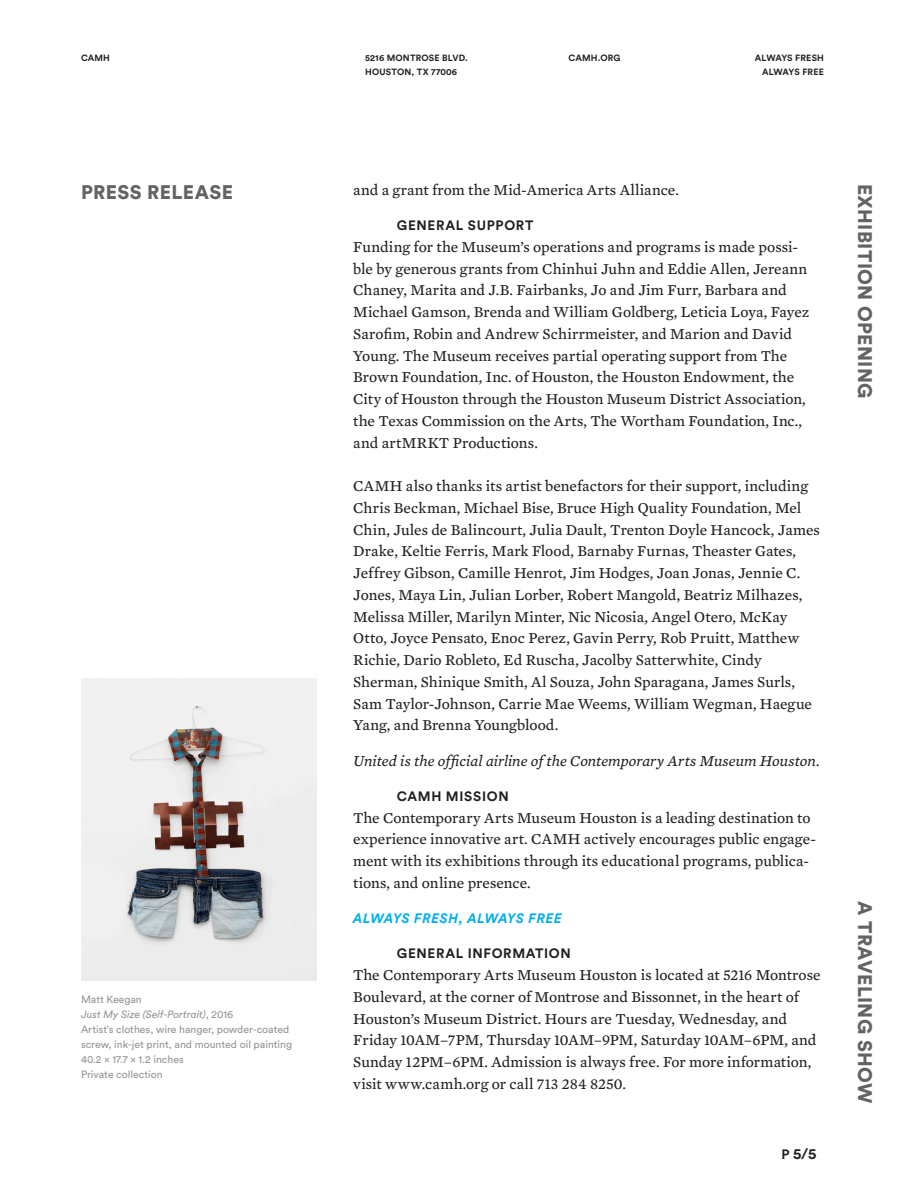
<style>
.page{position:relative;width:918px;height:1188px;background:#fff}
.page>*{position:absolute;margin:0;border:0;box-sizing:border-box;transform-origin:0 0}
.t1{font:900 19.5px "Circular Std";letter-spacing:.02em;color:#636366}
.Body_1_SubheadB{font:15.45px/21.8px "Mercury Text G3 Roman";letter-spacing:.005em;color:#231f20}
.Body_1_Intro{font:15.45px/21.8px "Mercury Text G3 Roman";letter-spacing:.005em;color:#231f20}
.United{font:italic 15.45px "Mercury Text G3";color:#231f20}
.t2{font:700 15px "Circular Std";color:#231f20}
.Body_1_SubheadB-2{font:700 13.5px "Circular Std";letter-spacing:.05em;color:#231f20}
.Always_Fresh_Always{font:italic 700 13.5px "Circular Std";letter-spacing:.04em;color:#00aeef}
.t3{font:10.5px/15px "Circular Std";color:#939598}
.t4{font:700 9px/13.5px "Circular Std";letter-spacing:.02em;color:#231f20}
.s1{font-style:italic}
.s2{font-size:13.5px}
</style>
<div class="page">
<img style="left:81px;top:678px;width:235px;height:303px">
<p class="t4" style="left:81px;top:51px;width:30px">CAMH</p>
<p class="t1" style="left:81px;top:180px;width:154px">PRESS RELEASE</p>
<p class="t3" style="left:81px;top:991px;width:213px">Matt Keegan<br><span class="s1">Just My Size (Self-Portrait)</span>, 2016<br>Artist’s clothes, wire hanger, powder-coated screw, ink-jet print, and mounted oil painting<br>40.2 x 17.7 x 1.2 inches<br>Private collection</p>
<p class="t4" style="left:365px;top:51px;width:104px">5216 MONTROSE BLVD.<br>HOUSTON, TX 77006</p>
<p class="t4" style="left:569px;top:51px;width:53px">CAMH.ORG</p>
<p class="t4" style="left:755px;top:51px;width:71px;text-align:right">ALWAYS FRESH<br>ALWAYS FREE</p>
<p class="Body_1_Intro" style="left:353px;top:179px;width:327px">and a grant from the Mid-America Arts Alliance.</p>
<p class="Body_1_SubheadB-2" style="left:397px;top:217px;width:138px">GENERAL SUPPORT</p>
<p class="Body_1_SubheadB" style="left:353px;top:236px;width:458px">Funding for the Museum’s operations and programs is made possi&shy;ble by generous grants from Chinhui Juhn and Eddie Allen, Jereann Chaney, Marita and J.B. Fairbanks, Jo and Jim Furr, Barbara and Michael Gamson, Brenda and William Goldberg, Leticia Loya, Fayez Sarofim, Robin and Andrew Schirrmeister, and Marion and David Young. The Museum receives partial operating support from The Brown Foundation, Inc. of Houston, the Houston Endowment, the City of Houston through the Houston Museum District Association, the Texas Commission on the Arts, The Wortham Foundation, Inc., and artMRKT Productions.</p>
<p class="Body_1_SubheadB" style="left:353px;top:475px;width:468px">CAMH also thanks its artist benefactors for their support, including Chris Beckman, Michael Bise, Bruce High Quality Foundation, Mel Chin, Jules de Balincourt, Julia Dault, Trenton Doyle Hancock, James Drake, Keltie Ferris, Mark Flood, Barnaby Furnas, Theaster Gates, Jeffrey Gibson, Camille Henrot, Jim Hodges, Joan Jonas, Jennie C.<br>Jones, Maya Lin, Julian Lorber, Robert Mangold, Beatriz Milhazes, Melissa Miller, Marilyn Minter, Nic Nicosia, Angel Otero, McKay Otto, Joyce Pensato, Enoc Perez, Gavin Perry, Rob Pruitt, Matthew Richie, Dario Robleto, Ed Ruscha, Jacolby Satterwhite, Cindy Sherman, Shinique Smith, Al Souza, John Sparagana, James Surls, Sam Taylor-Johnson, Carrie Mae Weems, William Wegman, Haegue Yang, and Brenna Youngblood.</p>
<p class="United" style="left:353px;top:751px;width:468px">United is the official airline of the Contemporary Arts Museum Houston.</p>
<p class="Body_1_SubheadB-2" style="left:397px;top:787px;width:113px">CAMH MISSION</p>
<p class="Body_1_Intro" style="left:353px;top:807px;width:464px">The Contemporary Arts Museum Houston is a leading destination to experience innovative art. CAMH actively encourages public engage&shy;ment with its exhibitions through its educational programs, publica&shy;tions, and online presence.</p>
<p class="Always_Fresh_Always" style="left:353px;top:910px;width:210px">ALWAYS FRESH, ALWAYS FREE</p>
<p class="Body_1_SubheadB-2" style="left:397px;top:945px;width:176px">GENERAL INFORMATION</p>
<p class="Body_1_Intro" style="left:353px;top:964px;width:469px">The Contemporary Arts Museum Houston is located at 5216 Montrose Boulevard, at the corner of Montrose and Bissonnet, in the heart of Houston’s Museum District. Hours are Tuesday, Wednesday, and Friday 10AM–7PM, Thursday 10AM–9PM, Saturday 10AM–6PM, and Sunday 12PM–6PM. Admission is always free. For more information, visit www.camh.org or call 713 284 8250.</p>
<p class="t2" style="left:781px;top:1144px;width:37px"><span class="s2">P</span> 5/5</p>
<p class="t1" style="left:878px;top:184px;width:216px;rotate:90deg">EXHIBITION OPENING</p>
<p class="t1" style="left:878px;top:901px;width:203px;rotate:90deg">A TRAVELING SHOW</p>
</div>
